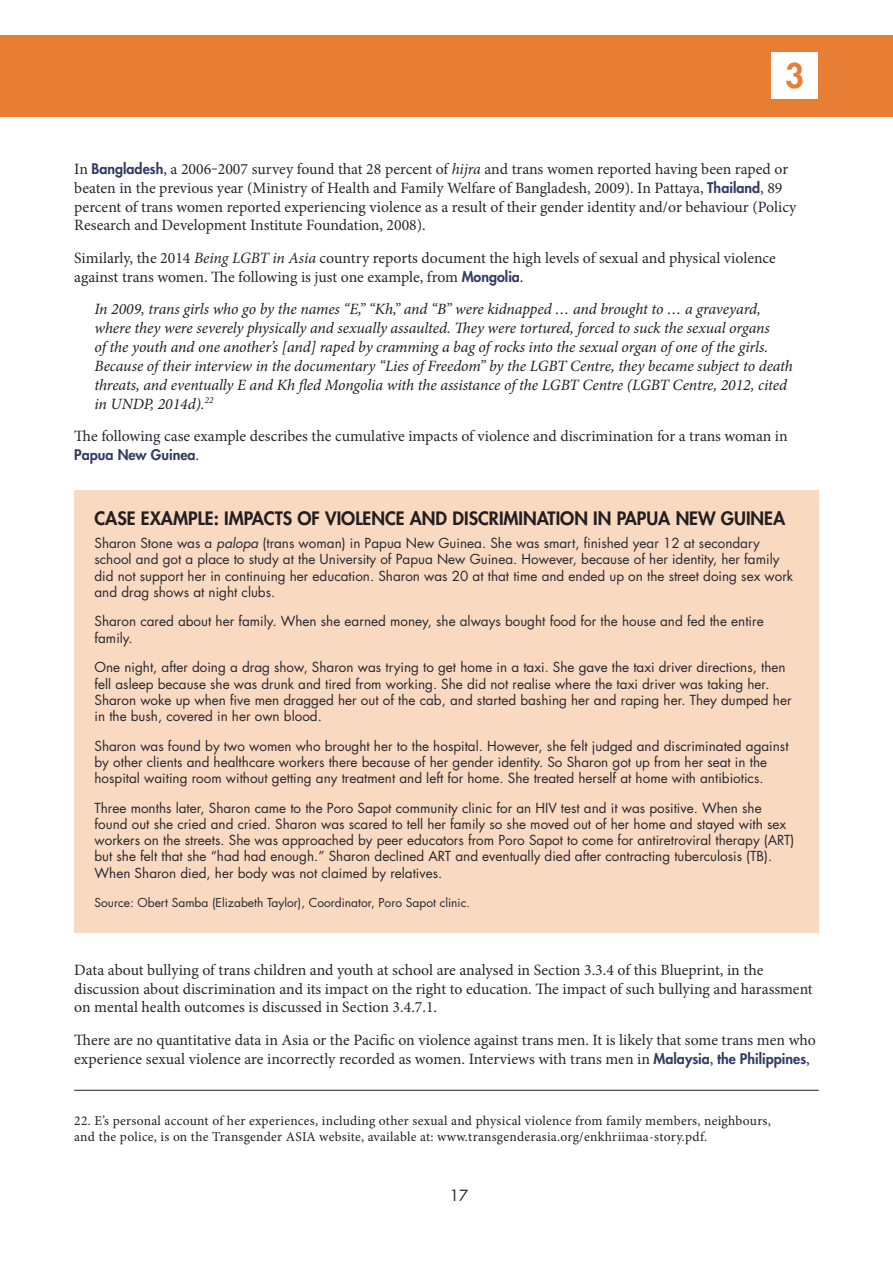
<style>
.page{position:relative;width:893px;height:1263px;background:#fff}
.page>*{position:absolute;margin:0;border:0;box-sizing:border-box;transform-origin:0 0}
.t1{font:800 33px "Futura Std";color:#e87e33}
.Callout_Heading__12p{font:800 18px "Futura Std";color:#231f20}
.Body{font:15.75px/18.9px "Minion Pro";color:#26272f}
.Body_Quote{font:italic 15.75px/18.9px "Minion Pro";letter-spacing:-.01em;color:#231f20}
.t2{font:15px "Futura Std";color:#231f20}
.Body-2{font:800 14.25px "Futura Std";color:#343c64}
.Callout_Text__more_s{font:13.5px/16.2px "Futura Std";color:#26272f}
.Notes{font:13.5px/16.2px "Minion Pro";letter-spacing:.02em;color:#231f20}
.Callout_Text__more_s-2{font:12px "Futura Std";color:#26272f}
.s1{font-family:"Futura Std";font-weight:800;font-size:14.25px;color:#343c64}
.s2{font-style:italic}
.s3{font-family:"Minion Pro";font-weight:400;font-size:15.75px;color:#26272f}
</style>
<div class="page">
<div style="left:0;top:35px;width:893px;height:81px;background:#e87e33"></div>
<div style="left:772px;top:53px;width:46px;height:46px;background:#fff"></div>
<hr style="left:74px;top:1090px;width:745px;height:1px;background:#231f20">
<div style="left:74px;top:490px;width:745px;height:443px;background:#f9d9c0"></div>
<h1 class="t1" style="left:785px;top:55px;width:21px">3</h1>
<p class="Body" style="left:74px;top:159px;width:724px">In <span class="s1">Bangladesh</span>, a 2006‒2007 survey found that 28 percent of <span class="s2">hijra</span> and trans women reported having been raped or beaten in the previous year (Ministry of Health and Family Welfare of Bangladesh, 2009). In Pattaya, <span class="s1">Thailand</span>, 89 percent of trans women reported experiencing violence as a result of their gender identity and/or behaviour (Policy Research and Development Institute Foundation, 2008).</p>
<p class="Body" style="left:74px;top:248px;width:703px">Similarly, the 2014 <span class="s2">Being LGBT in Asia</span> country reports document the high levels of sexual and physical violence against trans women. The following is just one example, from <span class="s1">Mongolia</span>.</p>
<p class="Body_Quote" style="left:94px;top:300px;width:700px">In 2009, trans girls who go by the names “E,” “Kh,” and “B” were kidnapped … and brought to … a graveyard, where they were severely physically and sexually assaulted. They were tortured, forced to suck the sexual organs<br>of the youth and one another’s [and] raped by cramming a bag of rocks into the sexual organ of one of the girls.<br>Because of their interview in the documentary “Lies of Freedom” by the LGBT Centre, they became subject to death threats, and eventually E and Kh fled Mongolia with the assistance of the LGBT Centre (LGBT Centre, 2012, cited in UNDP, 2014d).<sup>22</sup></p>
<p class="Body" style="left:74px;top:427px;width:715px">The following case example describes the cumulative impacts of violence and discrimination for a trans woman in</p>
<p class="Body-2" style="left:74px;top:446px;width:126px">Papua New Guinea<span class="s3">.</span></p>
<p class="Callout_Heading__12p" style="left:94px;top:507px;width:692px">CASE EXAMPLE: IMPACTS OF VIOLENCE AND DISCRIMINATION IN PAPUA NEW GUINEA</p>
<p class="Callout_Text__more_s" style="left:94px;top:535px;width:700px">Sharon Stone was a <span class="s2">palopa</span> (trans woman) in Papua New Guinea. She was smart, finished year 12 at secondary school and got a place to study at the University of Papua New Guinea. However, because of her identity, her family did not support her in continuing her education. Sharon was 20 at that time and ended up on the street doing sex work and drag shows at night clubs.</p>
<p class="Callout_Text__more_s" style="left:94px;top:613px;width:671px">Sharon cared about her family. When she earned money, she always bought food for the house and fed the entire family.</p>
<p class="Callout_Text__more_s" style="left:94px;top:659px;width:699px">One night, after doing a drag show, Sharon was trying to get home in a taxi. She gave the taxi driver directions, then fell asleep because she was drunk and tired from working. She did not realise where the taxi driver was taking her.<br>Sharon woke up when five men dragged her out of the cab, and started bashing her and raping her. They dumped her in the bush, covered in her own blood.</p>
<p class="Callout_Text__more_s" style="left:94px;top:738px;width:696px">Sharon was found by two women who brought her to the hospital. However, she felt judged and discriminated against by other clients and healthcare workers there because of her gender identity. So Sharon got up from her seat in the hospital waiting room without getting any treatment and left for home. She treated herself at home with antibiotics.</p>
<p class="Callout_Text__more_s" style="left:94px;top:800px;width:701px">Three months later, Sharon came to the Poro Sapot community clinic for an HIV test and it was positive. When she found out she cried and cried. Sharon was scared to tell her family so she moved out of her home and stayed with sex workers on the streets. She was approached by peer educators from Poro Sapot to come for antiretroviral therapy (ART) but she felt that she “had had enough.” Sharon declined ART and eventually died after contracting tuberculosis (TB).<br>When Sharon died, her body was not claimed by relatives.</p>
<p class="Callout_Text__more_s-2" style="left:94px;top:895px;width:377px">Source: Obert Samba (Elizabeth Taylor), Coordinator, Poro Sapot clinic.</p>
<p class="Body" style="left:74px;top:960px;width:740px">Data about bullying of trans children and youth at school are analysed in Section 3.3.4 of this Blueprint, in the discussion about discrimination and its impact on the right to education. The impact of such bullying and harassment on mental health outcomes is discussed in Section 3.4.7.1.</p>
<p class="Body" style="left:74px;top:1030px;width:743px">There are no quantitative data in Asia or the Pacific on violence against trans men. It is likely that some trans men who experience sexual violence are incorrectly recorded as women. Interviews with trans men in <span class="s1">Malaysia</span>, <span class="s1">the Philippines</span>,</p>
<p class="Notes" style="left:74px;top:1112px;width:698px">22. E’s personal account of her experiences, including other sexual and physical violence from family members, neighbours, and the police, is on the Transgender ASIA website, available at: www.transgenderasia.org/enkhriimaa-story.pdf.</p>
<p class="t2" style="left:450px;top:1186px;width:20px">17</p>
</div>
